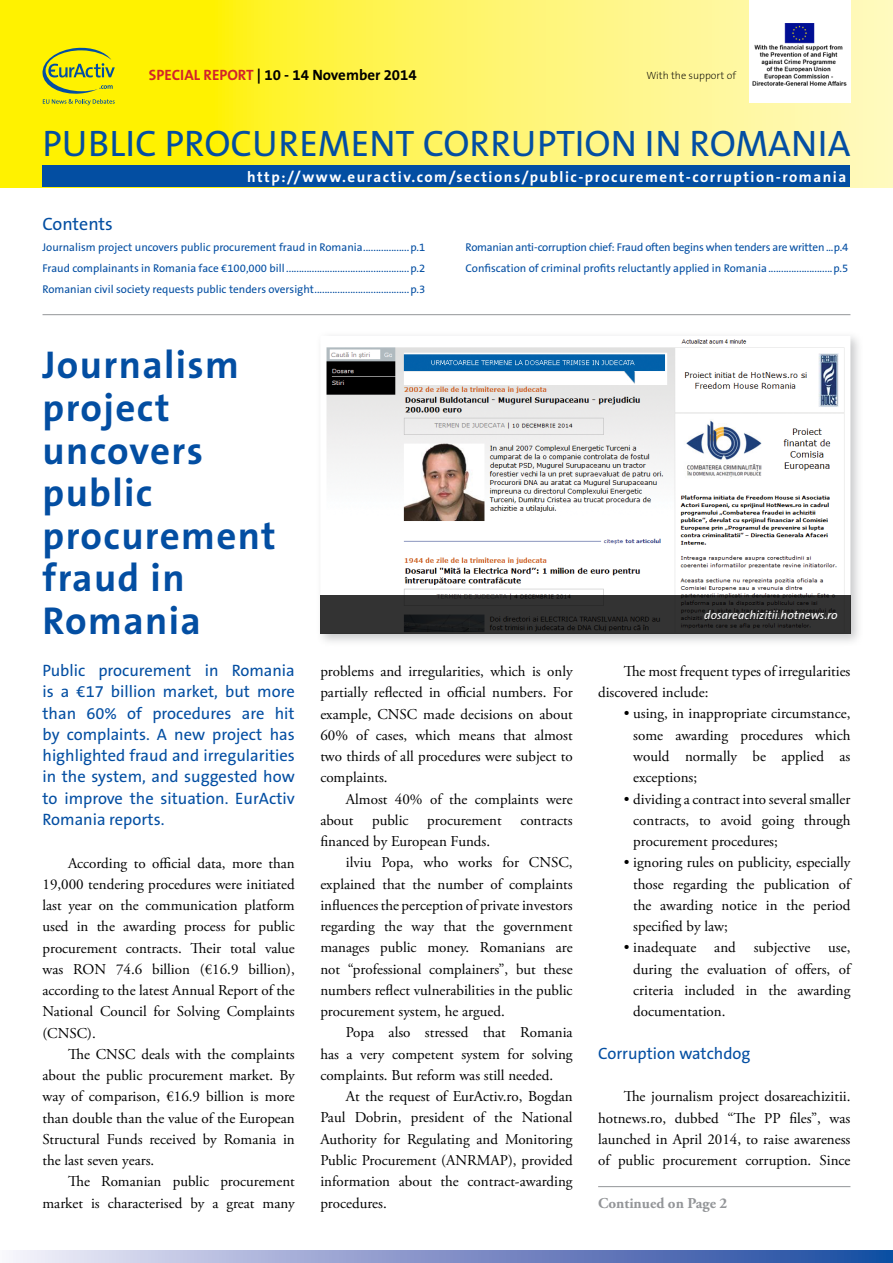
<style>
.page{position:relative;width:893px;height:1263px;background:#fff}
.page>*{position:absolute;margin:0;border:0;box-sizing:border-box;transform-origin:0 0}
.t1{font:700 39px/42.5px "The Sans B7";letter-spacing:.035em;color:#034ea2}
.t2{font:37.05px "The Sans B5 Plain";color:#034ea2}
.t3{font:18px "The Sans B5 Plain";color:#034ea2}
.t4{font:16.5px/21.3px "The Sans B5 Plain";color:#034ea2;text-align:justify}
.t5{font:15px/21.3px "Adobe Garamond Pro";color:#000;text-align:justify}
.t6{font:700 15px "The Sans B7";letter-spacing:.1em;color:#fff}
.t7{font:700 15px "The Sans B7";color:#000}
.t8{font:700 15px "Adobe Garamond Pro";color:#939598}
.t9{font:italic 12px "The Sans B5 Plain";color:#fff}
.t10{font:11.25px/21.3px "The Sans B5 Plain";color:#034ea2;text-align:justify}
.t11{font:11.25px/21.3px "The Sans B5 Plain";letter-spacing:-.02em;color:#034ea2}
.t12{font:200 10.5px "The Sans B2";color:#000}
.s1{color:#d2232a}
</style>
<div class="page">
<svg style="left:13px;top:1250px;width:880px;height:13px;background:#8395c9"></svg>
<svg style="left:0;top:0;width:893px;height:187px;background:#fdf355"></svg>
<div style="left:43px;top:166px;width:807px;height:21px;background:#034ea2"></div>
<svg style="left:42px;top:47px;width:73px;height:58px;background:#ccd120"></svg>
<div style="left:316px;top:331px;width:548px;height:316px;background:#939598;opacity:.5"></div>
<img style="left:323px;top:339px;width:524px;height:256px">
<div style="left:749px;top:0;width:101px;height:102px;background:#fff"></div>
<img style="left:752px;top:24px;width:95px;height:62px">
<svg style="left:320px;top:595px;width:530px;height:39px;background:#2d2d2e"></svg>
<hr style="left:598px;top:1186px;width:252px;height:1px;background:#939598">
<hr style="left:43px;top:314px;width:807px;height:1px;background:#939598">
<p class="t7" style="left:149px;top:67px;width:269px"><span class="s1">SPECIAL REPORT</span> | 10 - 14 November 2014</p>
<p class="t12" style="left:646px;top:70px;width:91px">With the support of</p>
<h2 class="t2" style="left:43px;top:124px;width:809px">PUBLIC PROCUREMENT CORRUPTION IN ROMANIA</h2>
<p class="t6" style="left:247px;top:169px;width:601px">http://www.euractiv.com/sections/public-procurement-corruption-romania</p>
<p class="t3" style="left:43px;top:214px;width:72px">Contents</p>
<p class="t10" style="left:43px;top:237px;width:384px">Journalism project uncovers public procurement fraud in Romania..................p.1<br>Fraud complainants in Romania face €100,000 bill ................................................p.2<br>Romanian civil society requests public tenders oversight.....................................p.3</p>
<p class="t11" style="left:466px;top:237px;width:384px">Romanian anti-corruption chief: Fraud often begins when tenders are written ...p.4<br>Confiscation of criminal profits reluctantly applied in Romania .........................p.5</p>
<h1 class="t1" style="left:43px;top:345px;width:235px">Journalism project uncovers public procurement fraud in<br>Romania</h1>
<p class="t4" style="left:43px;top:660px;width:254px">Public procurement in Romania is a €17 billion market, but more than 60% of procedures are hit by complaints. A new project has highlighted fraud and irregularities in the system, and suggested how to improve the situation. EurActiv Romania reports.</p>
<p class="t5" style="left:43px;top:853px;width:254px;text-indent:26px">According to official data, more than 19,000 tendering procedures were initiated last year on the communication platform used in the awarding process for public procurement contracts. Their total value was RON 74.6 billion (€16.9 billion), according to the latest Annual Report of the National Council for Solving Complaints (CNSC).</p>
<p class="t5" style="left:43px;top:1044px;width:254px;text-indent:26px">The CNSC deals with the complaints about the public procurement market. By way of comparison, €16.9 billion is more than double than the value of the European Structural Funds received by Romania in the last seven years.</p>
<p class="t5" style="left:43px;top:1171px;width:254px;text-align:right">The Romanian public procurement market is characterised by a great many</p>
<p class="t5" style="left:320px;top:661px;width:254px">problems and irregularities, which is only partially reflected in official numbers. For example, CNSC made decisions on about 60% of cases, which means that almost two thirds of all procedures were subject to complaints.</p>
<p class="t5" style="left:320px;top:789px;width:254px;text-indent:26px">Almost 40% of the complaints were about public procurement contracts financed by European Funds.</p>
<p class="t5" style="left:320px;top:852px;width:254px;text-indent:26px">ilviu Popa, who works for CNSC, explained that the number of complaints influences the perception of private investors regarding the way that the government manages public money. Romanians are not “professional complainers”, but these numbers reflect vulnerabilities in the public procurement system, he argued.</p>
<p class="t5" style="left:320px;top:1022px;width:254px;text-indent:26px">Popa also stressed that Romania has a very competent system for solving complaints. But reform was still needed.</p>
<p class="t5" style="left:320px;top:1086px;width:254px;text-indent:26px">At the request of EurActiv.ro, Bogdan Paul Dobrin, president of the National Authority for Regulating and Monitoring Public Procurement (ANRMAP), provided information about the contract-awarding procedures.</p>
<p class="t9" style="left:704px;top:608px;width:135px">dosareachizitii.hotnews.ro</p>
<p class="t5" style="left:598px;top:661px;width:254px;text-indent:26px">The most frequent types of irregularities discovered include:</p>
<p class="t5" style="left:633px;top:704px;width:219px;text-indent:-10px">• using, in inappropriate circumstance, some awarding procedures which would normally be applied as exceptions;</p>
<p class="t5" style="left:633px;top:789px;width:219px;text-indent:-10px">• dividing a contract into several smaller contracts, to avoid going through procurement procedures;</p>
<p class="t5" style="left:633px;top:852px;width:219px;text-indent:-10px">• ignoring rules on publicity, especially those regarding the publication of the awarding notice in the period specified by law;</p>
<p class="t5" style="left:633px;top:937px;width:219px;text-indent:-10px">• inadequate and subjective use, during the evaluation of offers, of criteria included in the awarding documentation.</p>
<p class="t4" style="left:598px;top:1043px;width:154px">Corruption watchdog</p>
<p class="t5" style="left:598px;top:1086px;width:254px;text-indent:26px">The journalism project dosareachizitii. hotnews.ro, dubbed “The PP files”, was launched in April 2014, to raise awareness of public procurement corruption. Since</p>
<p class="t8" style="left:598px;top:1194px;width:131px">Continued on Page 2</p>
</div>
